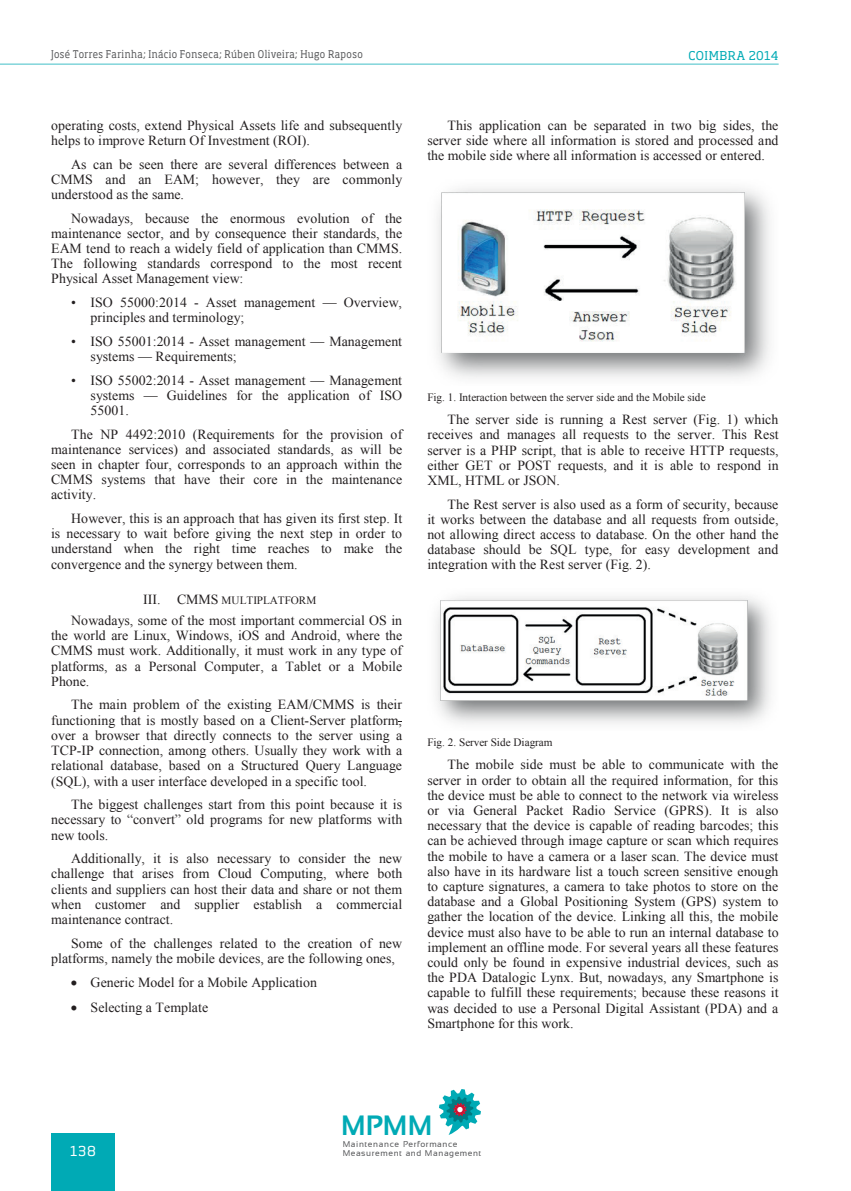
<style>
.page{position:relative;width:851px;height:1191px;background:#fff}
.page>*{position:absolute;margin:0;border:0;box-sizing:border-box;transform-origin:0 0}
.t1{font:700 27.9px "Sansation";color:#00aab5}
.t2{font:13.8px/15.1px "Times New Roman";color:#231f20;text-align:justify}
.t3{font:13.5px "Soho Std";color:#fff}
.t4{font:12px "Soho Std";letter-spacing:.03em;color:#00aab5}
.t5{font:11.25px "Times New Roman";letter-spacing:-.005em;color:#231f20}
.t6{font:10.5px "Soho Std";letter-spacing:.04em;color:#57585a;scale:.89 1}
.t7{font:8.4px "Sansation";letter-spacing:.075em;color:#57585a}
.s1{font-size:13.8px}
</style>
<div class="page">
<img style="left:437px;top:188px;width:333px;height:190px">
<img style="left:436px;top:596px;width:335px;height:128px">
<svg style="left:439px;top:1089px;width:42px;height:46px"></svg>
<div style="left:51px;top:1133px;width:64px;height:58px;background:#00aab5"></div>
<hr style="left:0;top:63px;width:778px;height:2px;background:#00aab5">
<p class="t6" style="left:51px;top:48px;width:352px">José Torres Farinha; Inácio Fonseca; Rúben Oliveira; Hugo Raposo</p>
<p class="t4" style="left:688px;top:48px;width:92px">COIMBRA 2014</p>
<p class="t2" style="left:51px;top:117px;width:352px">operating costs, extend Physical Assets life and subsequently helps to improve Return Of Investment (ROI).</p>
<p class="t2" style="left:51px;top:156px;width:353px;text-indent:20px">As can be seen there are several differences between a CMMS and an EAM; however, they are commonly understood as the same.</p>
<p class="t2" style="left:51px;top:210px;width:352px;text-indent:20px">Nowadays, because the enormous evolution of the maintenance sector, and by consequence their standards, the EAM tend to reach a widely field of application than CMMS.<br>The following standards correspond to the most recent Physical Asset Management view:</p>
<p class="t2" style="left:91px;top:294px;width:313px;text-indent:-19px">• ISO 55000:2014 - Asset management — Overview, principles and terminology;</p>
<p class="t2" style="left:91px;top:333px;width:313px;text-indent:-19px">• ISO 55001:2014 - Asset management — Management systems — Requirements;</p>
<p class="t2" style="left:91px;top:372px;width:313px;text-indent:-19px">• ISO 55002:2014 - Asset management — Management systems — Guidelines for the application of ISO 55001.</p>
<p class="t2" style="left:51px;top:426px;width:352px;text-indent:20px">The NP 4492:2010 (Requirements for the provision of maintenance services) and associated standards, as will be seen in chapter four, corresponds to an approach within the CMMS systems that have their core in the maintenance activity.</p>
<p class="t2" style="left:51px;top:510px;width:352px;text-indent:20px">However, this is an approach that has given its first step. It is necessary to wait before giving the next step in order to understand when the right time reaches to make the convergence and the synergy between them.</p>
<p class="t5" style="left:143px;top:592px;width:175px"><span class="s1">III. CMMS</span> MULTIPLATFORM</p>
<p class="t2" style="left:51px;top:612px;width:352px;text-indent:20px">Nowadays, some of the most important commercial OS in the world are Linux, Windows, iOS and Android, where the CMMS must work. Additionally, it must work in any type of platforms, as a Personal Computer, a Tablet or a Mobile Phone.</p>
<p class="t2" style="left:51px;top:697px;width:352px;text-indent:20px">The main problem of the existing EAM/CMMS is their functioning that is mostly based on a Client-Server platform, over a browser that directly connects to the server using a TCP-IP connection, among others. Usually they work with a relational database, based on a Structured Query Language (SQL), with a user interface developed in a specific tool.</p>
<p class="t2" style="left:51px;top:796px;width:352px;text-indent:20px">The biggest challenges start from this point because it is necessary to “convert” old programs for new platforms with new tools.</p>
<p class="t2" style="left:51px;top:850px;width:352px;text-indent:20px">Additionally, it is also necessary to consider the new challenge that arises from Cloud Computing, where both clients and suppliers can host their data and share or not them when customer and supplier establish a commercial maintenance contract.</p>
<p class="t2" style="left:51px;top:935px;width:352px;text-indent:20px">Some of the challenges related to the creation of new platforms, namely the mobile devices, are the following ones,</p>
<p class="t2" style="left:71px;top:975px;width:248px">• Generic Model for a Mobile Application</p>
<p class="t2" style="left:71px;top:999px;width:139px">• Selecting a Template</p>
<p class="t2" style="left:427px;top:117px;width:352px;text-indent:20px">This application can be separated in two big sides, the server side where all information is stored and processed and the mobile side where all information is accessed or entered.</p>
<p class="t5" style="left:427px;top:389px;width:280px">Fig. 1. Interaction between the server side and the Mobile side</p>
<p class="t2" style="left:427px;top:412px;width:352px;text-indent:20px">The server side is running a Rest server (Fig. 1) which receives and manages all requests to the server. This Rest server is a PHP script, that is able to receive HTTP requests, either GET or POST requests, and it is able to respond in XML, HTML or JSON.</p>
<p class="t2" style="left:427px;top:496px;width:352px;text-indent:20px">The Rest server is also used as a form of security, because it works between the database and all requests from outside, not allowing direct access to database. On the other hand the database should be SQL type, for easy development and integration with the Rest server (Fig. 2).</p>
<p class="t5" style="left:427px;top:735px;width:127px">Fig. 2. Server Side Diagram</p>
<p class="t2" style="left:427px;top:757px;width:353px;text-indent:20px">The mobile side must be able to communicate with the server in order to obtain all the required information, for this the device must be able to connect to the network via wireless or via General Packet Radio Service (GPRS). It is also necessary that the device is capable of reading barcodes; this can be achieved through image capture or scan which requires the mobile to have a camera or a laser scan. The device must also have in its hardware list a touch screen sensitive enough to capture signatures, a camera to take photos to store on the database and a Global Positioning System (GPS) system to gather the location of the device. Linking all this, the mobile device must also have to be able to run an internal database to implement an offline mode. For several years all these features could only be found in expensive industrial devices, such as the PDA Datalogic Lynx. But, nowadays, any Smartphone is capable to fulfill these requirements; because these reasons it was decided to use a Personal Digital Assistant (PDA) and a Smartphone for this work.</p>
<h1 class="t1" style="left:341px;top:1110px;width:93px">MPMM</h1>
<p class="t7" style="left:343px;top:1139px;width:116px">Maintenance Performance</p>
<p class="t3" style="left:70px;top:1142px;width:27px">138</p>
<p class="t7" style="left:343px;top:1148px;width:140px">Measurement and Management</p>
</div>
